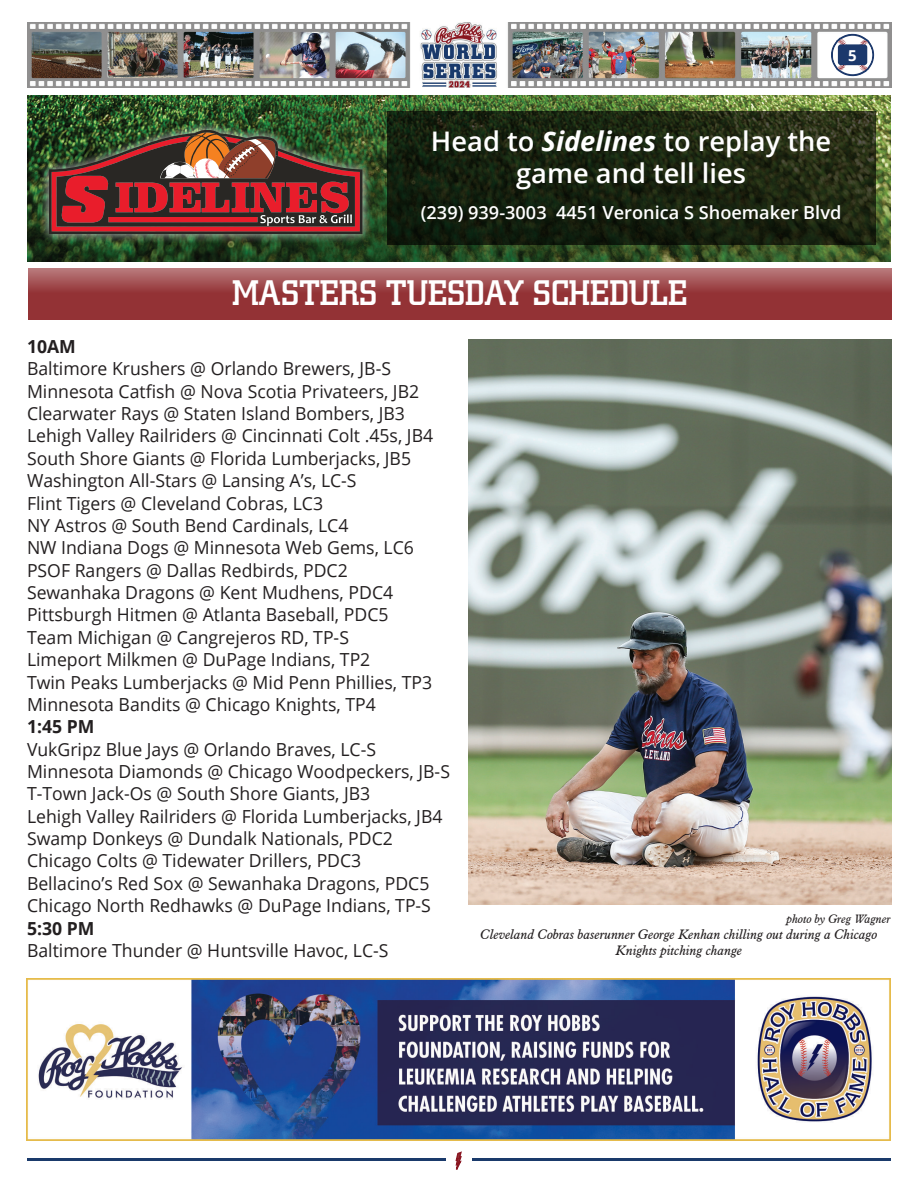
<style>
.page{position:relative;width:918px;height:1188px;background:#fff}
.page>*{position:absolute;margin:0;border:0;box-sizing:border-box;transform-origin:0 0}
.t1{font:500 36px "Square Slabserif 711 BT";color:#fff}
.t2{font:600 27px/32.4px "Open Sans";color:#fff;text-align:center}
.t3{font:18px/22.4px "Open Sans";color:#231f20}
.t4{font:600 18px "Open Sans";color:#fff}
.t5{font:700 18px "Open Sans";color:#231f20}
.t6{font:700 15px "Open Sans";color:#fff}
.t7{font:italic 13.5px/16.2px "Aldine 721 BT";color:#231f20;text-align:center}
.t8{font:italic 12px "Aldine 721 BT";color:#231f20}
.s1{font-weight:700;font-style:italic}
</style>
<div class="page">
<svg style="left:455px;top:1151px;width:7px;height:19px"></svg>
<hr style="left:27px;top:1158px;width:418px;height:3px;background:#1a3a6b">
<hr style="left:473px;top:1158px;width:418px;height:3px;background:#1a3a6b">
<img style="left:28px;top:23px;width:864px;height:64px">
<svg style="left:830px;top:32px;width:46px;height:46px"></svg>
<div style="left:838px;top:44px;width:29px;height:21px;background:#1c396c;border-radius:3px"></div>
<img style="left:27px;top:979px;width:864px;height:162px">
<svg style="left:28px;top:268px;width:863px;height:51px;background:#9c4447"></svg>
<img style="left:27px;top:95px;width:864px;height:167px">
<svg style="left:387px;top:112px;width:488px;height:133px;background:#192310"></svg>
<div style="left:39px;top:121px;width:333px;height:123px;background:#fff;opacity:.75"></div>
<img style="left:49px;top:130px;width:313px;height:104px">
<img style="left:468px;top:339px;width:424px;height:565px">
<p class="t6" style="left:848px;top:45px;width:10px">5</p>
<h2 class="t2" style="left:431px;top:124px;width:402px">Head to <span class="s1">Sidelines</span> to replay the game and tell lies</h2>
<p class="t4" style="left:421px;top:200px;width:422px">(239) 939-3003 4451 Veronica S Shoemaker Blvd</p>
<h1 class="t1" style="left:232px;top:271px;width:457px">MASTERS TUESDAY SCHEDULE</h1>
<p class="t5" style="left:27px;top:334px;width:50px">10AM</p>
<p class="t3" style="left:27px;top:357px;width:408px">Baltimore Krushers @ Orlando Brewers, JB-S Minnesota Catfish @ Nova Scotia Privateers, JB2<br>Clearwater Rays @ Staten Island Bombers, JB3<br>Lehigh Valley Railriders @ Cincinnati Colt .45s, JB4<br>South Shore Giants @ Florida Lumberjacks, JB5<br>Washington All-Stars @ Lansing A’s, LC-S<br>Flint Tigers @ Cleveland Cobras, LC3<br>NY Astros @ South Bend Cardinals, LC4<br>NW Indiana Dogs @ Minnesota Web Gems, LC6<br>PSOF Rangers @ Dallas Redbirds, PDC2<br>Sewanhaka Dragons @ Kent Mudhens, PDC4<br>Pittsburgh Hitmen @ Atlanta Baseball, PDC5<br>Team Michigan @ Cangrejeros RD, TP-S<br>Limeport Milkmen @ DuPage Indians, TP2<br>Twin Peaks Lumberjacks @ Mid Penn Phillies, TP3<br>Minnesota Bandits @ Chicago Knights, TP4</p>
<p class="t5" style="left:27px;top:714px;width:69px">1:45 PM</p>
<p class="t3" style="left:27px;top:737px;width:425px">VukGripz Blue Jays @ Orlando Braves, LC-S Minnesota Diamonds @ Chicago Woodpeckers, JB-S T-Town Jack-Os @ South Shore Giants, JB3<br>Lehigh Valley Railriders @ Florida Lumberjacks, JB4<br>Swamp Donkeys @ Dundalk Nationals, PDC2<br>Chicago Colts @ Tidewater Drillers, PDC3<br>Bellacino’s Red Sox @ Sewanhaka Dragons, PDC5<br>Chicago North Redhawks @ DuPage Indians, TP-S</p>
<p class="t5" style="left:27px;top:915px;width:69px">5:30 PM</p>
<p class="t3" style="left:27px;top:939px;width:363px">Baltimore Thunder @ Huntsville Havoc, LC-S</p>
<p class="t8" style="left:787px;top:911px;width:106px">photo by Greg Wagner</p>
<p class="t7" style="left:481px;top:926px;width:399px">Cleveland Cobras baserunner George Kenhan chilling out during a Chicago<br>Knights pitching change</p>
</div>
